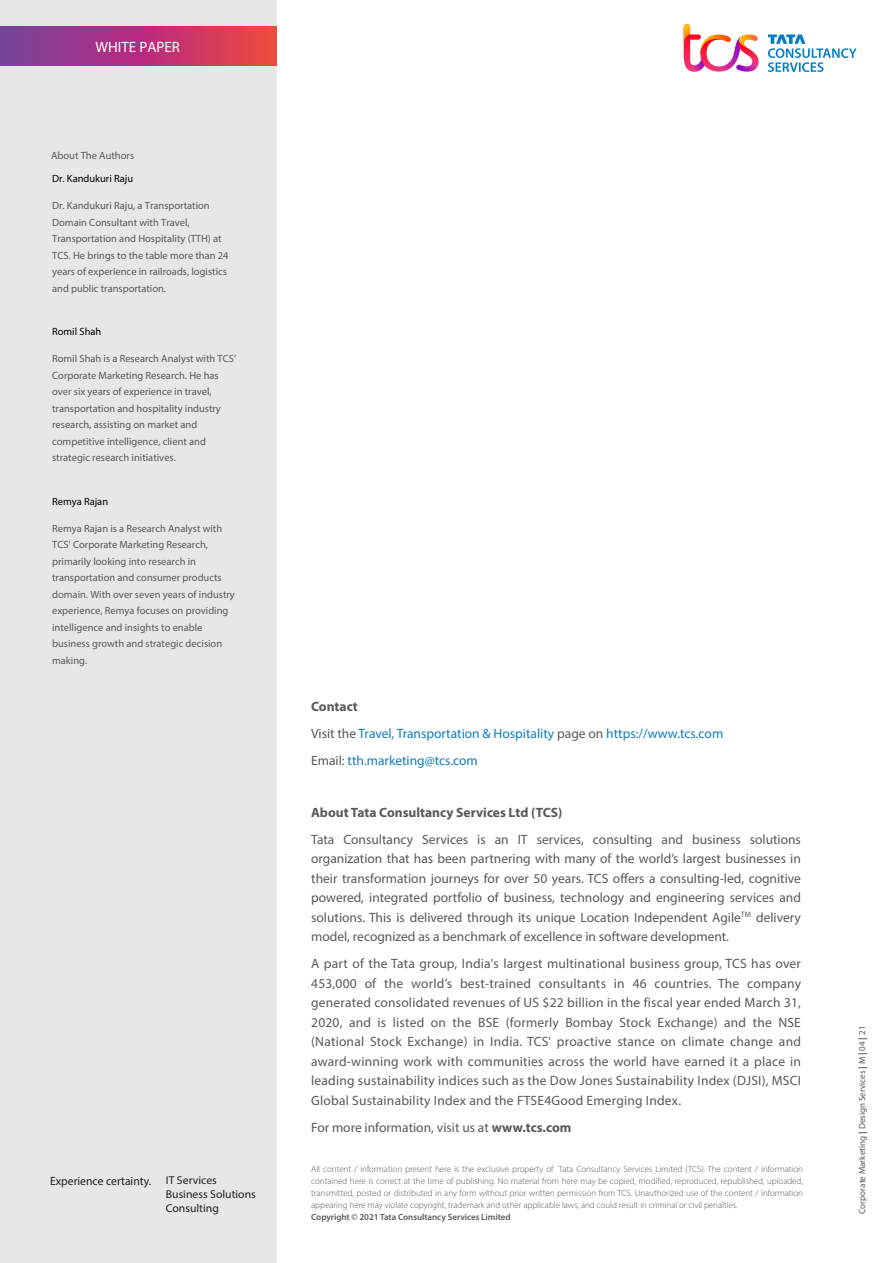
<style>
.page{position:relative;width:893px;height:1263px;background:#fff}
.page>*{position:absolute;margin:0;border:0;box-sizing:border-box;transform-origin:0 0}
.t1{font:15px "Myriad Pro";color:#fff}
.t2{font:13.5px/19.5px "Myriad Pro";color:#59595b;text-align:justify}
.t3{font:13.5px/27px "Myriad Pro";color:#0f7dc2}
.t4{font:700 13.5px "Myriad Pro";color:#59595b}
.t5{font:12px "Myriad Pro";color:#231f20}
.t6{font:11.4px/13.6px "Myriad Pro";color:#231f20}
.t7{font:10.5px/16.5px "Myriad Pro";color:#58595b}
.t8{font:10.5px "Myriad Pro";color:#010101}
.t9{font:300 9px/12px "Myriad Pro";letter-spacing:-.005em;color:#59595b;text-align:justify}
.t10{font:600 9px "Myriad Pro";letter-spacing:-.005em;color:#59595b}
.t11{font:9px "Myriad Pro";color:#59595b}
.s1{font-size:11.4px}
.s2{font-weight:700;color:#58595b}
.s3{color:#58595b}
.s4{font-weight:700}
</style>
<div class="page">
<div style="left:0;top:0;width:276px;height:1263px;background:#e6e7e8"></div>
<svg style="left:0;top:27px;width:276px;height:39px;background:#b33876"></svg>
<svg style="left:768px;top:35px;width:89px;height:37px"></svg>
<svg style="left:684px;top:24px;width:75px;height:48px"></svg>
<p class="t1" style="left:95px;top:38px;width:86px">WHITE PAPER</p>
<p class="t7" style="left:51px;top:147px;width:85px">About The Authors</p>
<p class="t8" style="left:52px;top:172px;width:82px">Dr. Kandukuri Raju</p>
<p class="t7" style="left:52px;top:197px;width:178px">Dr. Kandukuri Raju, a Transportation Domain Consultant with Travel, Transportation and Hospitality (TTH) at TCS. He brings to the table more than 24 years of experience in railroads, logistics and public transportation.</p>
<p class="t8" style="left:52px;top:325px;width:51px">Romil Shah</p>
<p class="t7" style="left:52px;top:350px;width:186px">Romil Shah is a Research Analyst with TCS’ Corporate Marketing Research. He has over six years of experience in travel, transportation and hospitality industry research, assisting on market and competitive intelligence, client and strategic research initiatives.</p>
<p class="t8" style="left:52px;top:495px;width:58px">Remya Rajan</p>
<p class="t7" style="left:52px;top:520px;width:184px">Remya Rajan is a Research Analyst with TCS’ Corporate Marketing Research, primarily looking into research in transportation and consumer products domain. With over seven years of industry experience, Remya focuses on providing intelligence and insights to enable business growth and strategic decision making.</p>
<p class="t5" style="left:50px;top:1173px;width:168px">Experience certainty. <span class="s1">IT Services</span></p>
<p class="t6" style="left:166px;top:1187px;width:91px">Business Solutions<br>Consulting</p>
<p class="t3" style="left:311px;top:692px;width:414px"><span class="s2">Contact<br></span><span class="s3">Visit the</span> Travel, Transportation &amp; Hospitality <span class="s3">page on</span> https://www.tcs.com<br><span class="s3">Email:</span> tth.marketing@tcs.com</p>
<p class="t4" style="left:311px;top:803px;width:253px">About Tata Consultancy Services Ltd (TCS)</p>
<p class="t2" style="left:311px;top:829px;width:491px">Tata Consultancy Services is an IT services, consulting and business solutions organization that has been partnering with many of the world’s largest businesses in their transformation journeys for over 50 years. TCS offers a consulting-led, cognitive powered, integrated portfolio of business, technology and engineering services and solutions. This is delivered through its unique Location Independent Agile<sup>TM</sup> delivery model, recognized as a benchmark of excellence in software development.</p>
<p class="t2" style="left:311px;top:954px;width:491px">A part of the Tata group, India's largest multinational business group, TCS has over 453,000 of the world’s best-trained consultants in 46 countries. The company generated consolidated revenues of US $22 billion in the fiscal year ended March 31, 2020, and is listed on the BSE (formerly Bombay Stock Exchange) and the NSE (National Stock Exchange) in India. TCS' proactive stance on climate change and award-winning work with communities across the world have earned it a place in leading sustainability indices such as the Dow Jones Sustainability Index (DJSI), MSCI Global Sustainability Index and the FTSE4Good Emerging Index.</p>
<p class="t2" style="left:311px;top:1117px;width:262px">For more information, visit us at <span class="s4">www.tcs.com</span></p>
<p class="t9" style="left:311px;top:1162px;width:493px">All content / information present here is the exclusive property of Tata Consultancy Services Limited (TCS). The content / information contained here is correct at the time of publishing. No material from here may be copied, modified, reproduced, republished, uploaded, transmitted, posted or distributed in any form without prior written permission from TCS. Unauthorized use of the content / information appearing here may violate copyright, trademark and other applicable laws, and could result in criminal or civil penalties.</p>
<p class="t10" style="left:311px;top:1211px;width:201px">Copyright © 2021 Tata Consultancy Services Limited</p>
<p class="t11" style="left:857px;top:1214px;width:189px;rotate:-90deg">Corporate Marketing <span class="s4">|</span> Design Services <span class="s4">|</span> M <span class="s4">|</span> 04 <span class="s4">|</span> 21</p>
</div>
